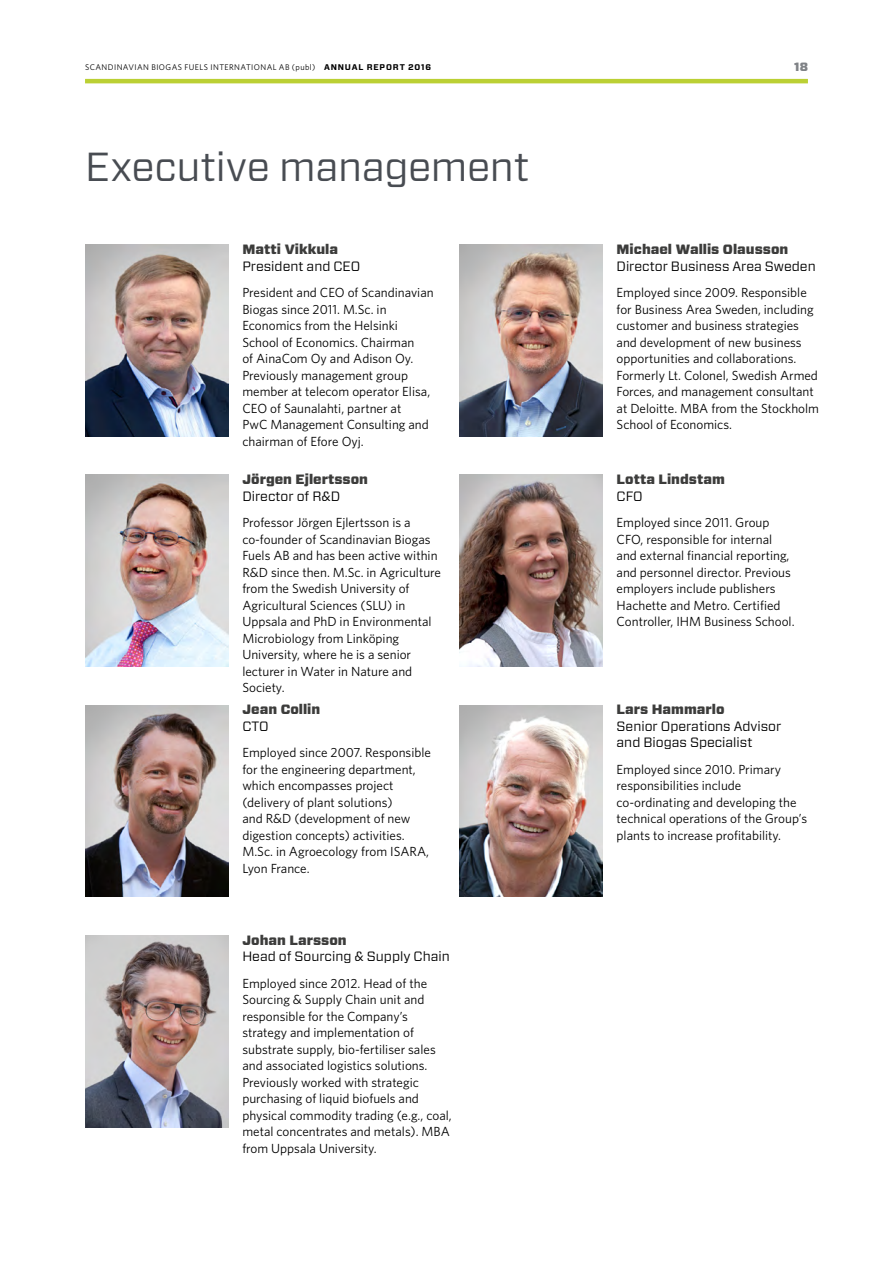
<style>
.page{position:relative;width:893px;height:1263px;background:#fff}
.page>*{position:absolute;margin:0;border:0;box-sizing:border-box;transform-origin:0 0}
.t1{font:40.5px "Forza";letter-spacing:-.01em;color:#484c52}
.t2{font:13.5px/16.5px "Forza";color:#000}
.t3{font:900 13.5px "Forza";color:#3c3c3b}
.t4{font:13.2px/16.5px "Whitney";color:#000}
.t5{font:900 12px "Forza";color:#484c52}
.t6{font:8.25px "Whitney";letter-spacing:.05em;color:#000}
.s1{font-family:"Forza";font-weight:700}
</style>
<div class="page">
<hr style="left:85px;top:79px;width:723px;height:4px;background:#bbd034">
<img style="left:85px;top:245px;width:143px;height:191px">
<img style="left:459px;top:245px;width:143px;height:191px">
<img style="left:85px;top:475px;width:143px;height:192px">
<img style="left:85px;top:705px;width:143px;height:192px">
<img style="left:459px;top:705px;width:143px;height:192px">
<img style="left:85px;top:935px;width:143px;height:192px">
<img style="left:459px;top:475px;width:143px;height:192px">
<p class="t6" style="left:85px;top:62px;width:348px">SCANDINAVIAN BIOGAS FUELS INTERNATIONAL AB (publ) <span class="s1">ANNUAL REPORT 2016</span></p>
<p class="t5" style="left:794px;top:59px;width:15px">18</p>
<h1 class="t1" style="left:85px;top:140px;width:446px">Executive management</h1>
<p class="t3" style="left:242px;top:240px;width:97px">Matti Vikkula</p>
<p class="t2" style="left:242px;top:257px;width:119px">President and CEO</p>
<p class="t4" style="left:242px;top:284px;width:193px">President and CEO of Scandinavian<br>Biogas since 2011. M.Sc. in<br>Economics from the Helsinki<br>School of Economics. Chairman<br>of AinaCom Oy and Adison Oy.<br>Previously management group member at telecom operator Elisa,<br>CEO of Saunalahti, partner at<br>PwC Management Consulting and chairman of Efore Oyj.</p>
<p class="t3" style="left:242px;top:470px;width:127px">Jörgen Ejlertsson</p>
<p class="t2" style="left:242px;top:488px;width:99px">Director of R&amp;D</p>
<p class="t4" style="left:242px;top:514px;width:200px">Professor Jörgen Ejlertsson is a co-founder of Scandinavian Biogas<br>Fuels AB and has been active within<br>R&amp;D since then. M.Sc. in Agriculture from the Swedish University of<br>Agricultural Sciences (SLU) in<br>Uppsala and PhD in Environmental<br>Microbiology from Linköping<br>University, where he is a senior lecturer in Water in Nature and<br>Society.</p>
<p class="t3" style="left:242px;top:701px;width:79px">Jean Collin</p>
<p class="t2" style="left:242px;top:718px;width:28px">CTO</p>
<p class="t4" style="left:242px;top:744px;width:190px">Employed since 2007. Responsible for the engineering department, which encompasses project (delivery of plant solutions)<br>and R&amp;D (development of new digestion concepts) activities.<br>M.Sc. in Agroecology from ISARA,<br>Lyon France.</p>
<p class="t3" style="left:242px;top:931px;width:106px">Johan Larsson</p>
<p class="t2" style="left:242px;top:948px;width:209px">Head of Sourcing &amp; Supply Chain</p>
<p class="t4" style="left:242px;top:974px;width:211px">Employed since 2012. Head of the Sourcing &amp; Supply Chain unit and responsible for the Company’s strategy and implementation of substrate supply, bio-fertiliser sales and associated logistics solutions.<br>Previously worked with strategic purchasing of liquid biofuels and physical commodity trading (e.g., coal, metal concentrates and metals). MBA from Uppsala University.</p>
<p class="t3" style="left:617px;top:240px;width:173px">Michael Wallis Olausson</p>
<p class="t2" style="left:617px;top:257px;width:201px">Director Business Area Sweden</p>
<p class="t4" style="left:617px;top:284px;width:204px">Employed since 2009. Responsible for Business Area Sweden, including customer and business strategies and development of new business opportunities and collaborations.<br>Formerly Lt. Colonel, Swedish Armed Forces, and management consultant at Deloitte. MBA from the Stockholm School of Economics.</p>
<p class="t3" style="left:617px;top:470px;width:110px">Lotta Lindstam</p>
<p class="t2" style="left:617px;top:488px;width:28px">CFO</p>
<p class="t4" style="left:617px;top:514px;width:180px">Employed since 2011. Group<br>CFO, responsible for internal and external financial reporting, and personnel director. Previous employers include publishers<br>Hachette and Metro. Certified<br>Controller, IHM Business School.</p>
<p class="t3" style="left:617px;top:701px;width:110px">Lars Hammarlo</p>
<p class="t2" style="left:617px;top:718px;width:166px">Senior Operations Advisor and Biogas Specialist</p>
<p class="t4" style="left:617px;top:761px;width:192px">Employed since 2010. Primary responsibilities include co-ordinating and developing the technical operations of the Group’s plants to increase profitability.</p>
</div>
